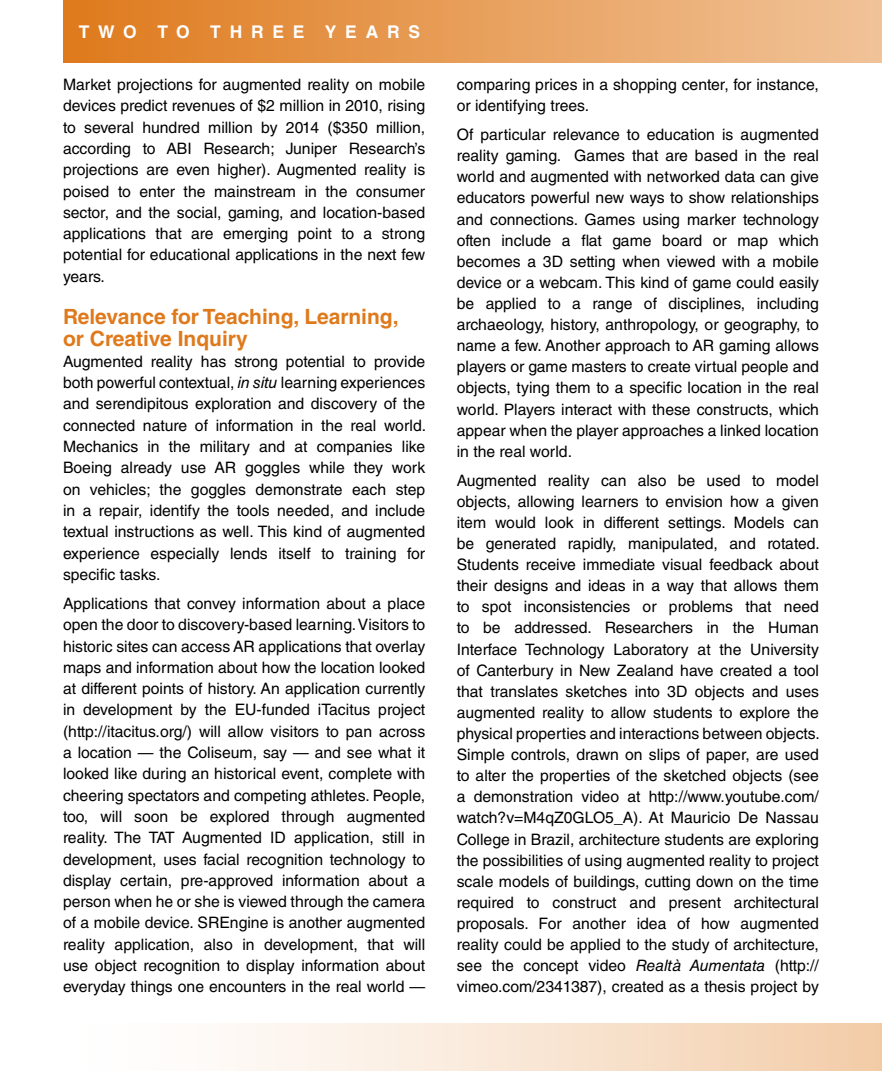
<style>
.page{position:relative;width:882px;height:1071px;background:#fff}
.page>*{position:absolute;margin:0;border:0;box-sizing:border-box;transform-origin:0 0}
.t1{font:700 21px/21.3px "Helvetica LT Std";color:#df7a1c}
.t2{font:700 17.5px "Helvetica LT Std";color:#fff}
.t3{font:15.75px/21.2px "Helvetica LT Std";color:#000;text-align:justify}
.s1{font-style:italic}
</style>
<div class="page">
<div style="left:63px;top:1024px;width:819px;height:47px;background:linear-gradient(to right,#fff,#f3ceac)"></div>
<div style="left:63px;top:0;width:819px;height:63px;background:linear-gradient(to right,#df7a1c,#f0c399)"></div>
<p class="t2" style="left:79px;top:21px;width:40px">T WO</p>
<p class="t2" style="left:157px;top:21px;width:32px">T O</p>
<p class="t2" style="left:210px;top:21px;width:59px">THREE</p>
<p class="t2" style="left:325px;top:21px;width:40px">Y EARS</p>
<p class="t3" style="left:63px;top:74px;width:364px">Market projections for augmented reality on mobile devices predict revenues of $2 million in 2010, rising to several hundred million by 2014 ($350 million, according to ABI Research; Juniper Research’s projections are even higher). Augmented reality is poised to enter the mainstream in the consumer sector, and the social, gaming, and location-based applications that are emerging point to a strong potential for educational applications in the next few years.</p>
<h1 class="t1" style="left:63px;top:306px;width:337px">Relevance for Teaching, Learning, or Creative Inquiry</h1>
<p class="t3" style="left:63px;top:351px;width:365px">Augmented reality has strong potential to provide both powerful contextual, <span class="s1">in situ</span> learning experiences and serendipitous exploration and discovery of the connected nature of information in the real world.<br>Mechanics in the military and at companies like Boeing already use AR goggles while they work on vehicles; the goggles demonstrate each step in a repair, identify the tools needed, and include textual instructions as well. This kind of augmented experience especially lends itself to training for specific tasks.</p>
<p class="t3" style="left:63px;top:593px;width:364px">Applications that convey information about a place open the door to discovery-based learning. Visitors to historic sites can access AR applications that overlay maps and information about how the location looked at different points of history. An application currently in development by the EU-funded iTacitus project (http://itacitus.org/) will allow visitors to pan across a location — the Coliseum, say — and see what it looked like during an historical event, complete with cheering spectators and competing athletes. People, too, will soon be explored through augmented reality. The TAT Augmented ID application, still in development, uses facial recognition technology to display certain, pre-approved information about a person when he or she is viewed through the camera of a mobile device. SREngine is another augmented reality application, also in development, that will use object recognition to display information about everyday things one encounters in the real world —</p>
<p class="t3" style="left:457px;top:74px;width:364px">comparing prices in a shopping center, for instance, or identifying trees.</p>
<p class="t3" style="left:457px;top:124px;width:364px">Of particular relevance to education is augmented reality gaming. Games that are based in the real world and augmented with networked data can give educators powerful new ways to show relationships and connections. Games using marker technology often include a flat game board or map which becomes a 3D setting when viewed with a mobile device or a webcam. This kind of game could easily be applied to a range of disciplines, including archaeology, history, anthropology, or geography, to name a few. Another approach to AR gaming allows players or game masters to create virtual people and objects, tying them to a specific location in the real world. Players interact with these constructs, which appear when the player approaches a linked location in the real world.</p>
<p class="t3" style="left:457px;top:470px;width:365px">Augmented reality can also be used to model objects, allowing learners to envision how a given item would look in different settings. Models can be generated rapidly, manipulated, and rotated.<br>Students receive immediate visual feedback about their designs and ideas in a way that allows them to spot inconsistencies or problems that need to be addressed. Researchers in the Human Interface Technology Laboratory at the University of Canterbury in New Zealand have created a tool that translates sketches into 3D objects and uses augmented reality to allow students to explore the physical properties and interactions between objects.<br>Simple controls, drawn on slips of paper, are used to alter the properties of the sketched objects (see a demonstration video at http://www.youtube.com/ watch?v=M4qZ0GLO5_A). At Mauricio De Nassau College in Brazil, architecture students are exploring the possibilities of using augmented reality to project scale models of buildings, cutting down on the time required to construct and present architectural proposals. For another idea of how augmented reality could be applied to the study of architecture, see the concept video <span class="s1">Realtà Aumentata</span> (http:// vimeo.com/2341387), created as a thesis project by</p>
</div>
